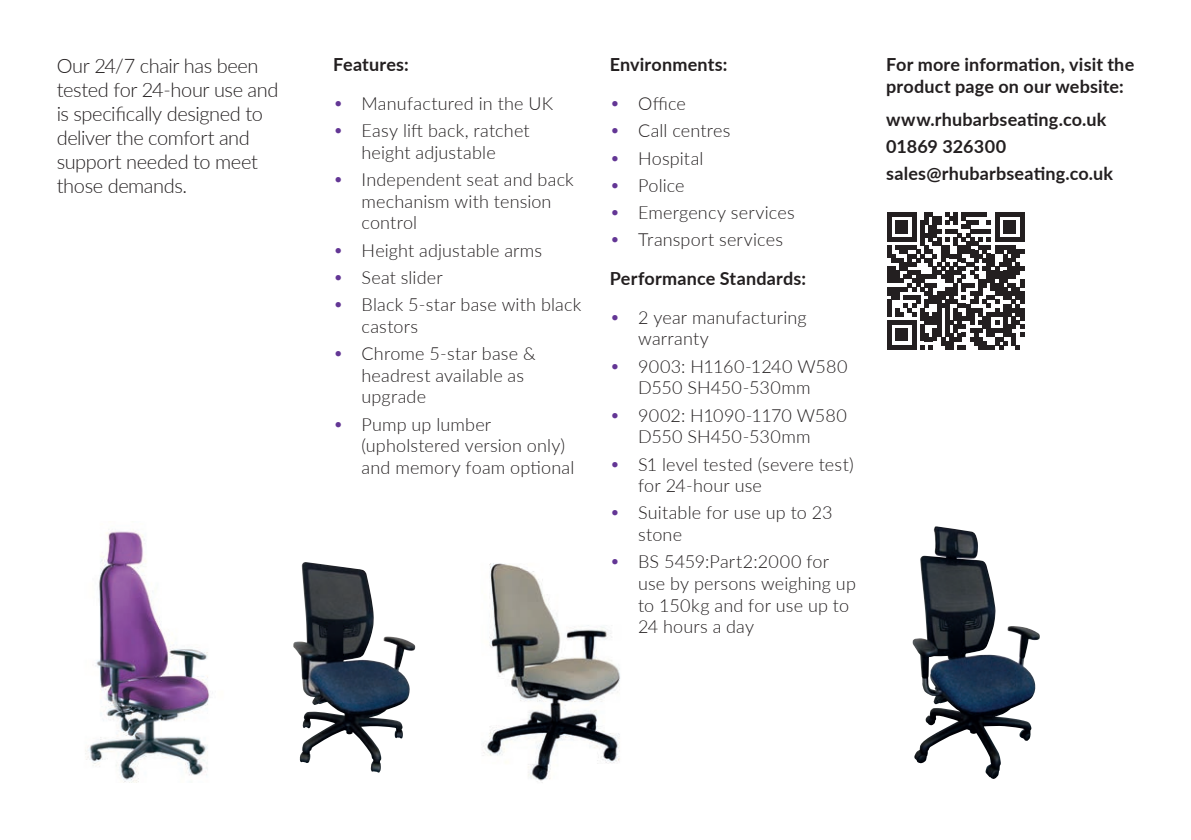
<style>
.page{position:relative;width:1191px;height:840px;background:#fff}
.page>*{position:absolute;margin:0;border:0;box-sizing:border-box;transform-origin:0 0}
.t1{font:300 20px/24px "Lato";letter-spacing:-.02em;color:#231f20}
.t2{font:300 18px/27.2px "Lato";letter-spacing:.01em;color:#231f20}
.t3{font:700 18px/38.6px "Lato";letter-spacing:.01em;color:#231f20}
.s1{font-weight:700}
.s2{color:#633695}
.s3{font-weight:300;color:#633695}
.s4{font-weight:300}
</style>
<div class="page">
<img style="left:85px;top:531px;width:125px;height:251px">
<img style="left:293px;top:563px;width:86px;height:209px">
<img style="left:482px;top:563px;width:138px;height:218px">
<img style="left:912px;top:526px;width:112px;height:252px">
<svg style="left:887px;top:212px;width:137px;height:137px"></svg>
<p class="t1" style="left:57px;top:53px;width:223px">Our 24/7 chair has been tested for 24-hour use and is specifically designed to deliver the comfort and support needed to meet those demands.</p>
<p class="t2" style="left:333px;top:45px;width:221px;line-height:38.6px"><span class="s1">Features:<br></span><span class="s2">Ҍ</span> Manufactured in the UK</p>
<p class="t2" style="left:333px;top:119px;width:198px;line-height:21.6px;text-align:center"><span class="s2">Ҍ</span> Easy lift back, ratchet height adjustable</p>
<p class="t2" style="left:361px;top:168px;width:214px;line-height:21.6px;text-indent:-28px"><span class="s2">Ҍ</span> Independent seat and back mechanism with tension control</p>
<p class="t2" style="left:333px;top:236px;width:250px"><span class="s2">Ҍ</span> Height adjustable arms<br><span class="s2">Ҍ</span> Seat slider<br><span class="s2">Ҍ</span> Black 5-star base with black</p>
<p class="t2" style="left:333px;top:312px;width:204px;text-indent:28px">castors<br><span class="s2">Ҍ</span> Chrome 5-star base &amp;</p>
<p class="t2" style="left:361px;top:363px;width:164px;line-height:21.6px">headrest available as upgrade</p>
<p class="t2" style="left:361px;top:412px;width:214px;line-height:21.6px;text-indent:-28px"><span class="s2">Ҍ</span> Pump up lumber (upholstered version only) and memory foam optional</p>
<p class="t3" style="left:609px;top:45px;width:119px">Environments:<br><span class="s3">Ҍ</span> <span class="s4">Office</span></p>
<p class="t2" style="left:609px;top:116px;width:187px"><span class="s2">Ҍ</span> Call centres<br><span class="s2">Ҍ</span> Hospital<br><span class="s2">Ҍ</span> Police<br><span class="s2">Ҍ</span> Emergency services<br><span class="s2">Ҍ</span> Transport services</p>
<p class="t3" style="left:609px;top:258px;width:198px">Performance Standards:<br><span class="s3">Ҍ</span> <span class="s4">2 year manufacturing</span></p>
<p class="t2" style="left:609px;top:324px;width:239px;text-indent:28px">warranty<br><span class="s2">Ҍ</span> 9003: H1160-1240 W580</p>
<p class="t2" style="left:609px;top:373px;width:239px;text-align:center">D550 SH450-530mm<br><span class="s2">Ҍ</span> 9002: H1090-1170 W580</p>
<p class="t2" style="left:609px;top:422px;width:245px;text-indent:28px">D550 SH450-530mm<br><span class="s2">Ҍ</span> S1 level tested (severe test)</p>
<p class="t2" style="left:609px;top:471px;width:224px;text-indent:28px">for 24-hour use<br><span class="s2">Ҍ</span> Suitable for use up to 23</p>
<p class="t2" style="left:609px;top:520px;width:221px;text-indent:28px">stone<br><span class="s2">Ҍ</span> BS 5459:Part2:2000 for</p>
<p class="t2" style="left:638px;top:571px;width:219px;line-height:21.6px">use by persons weighing up to 150kg and for use up to<br>24 hours a day</p>
<p class="t3" style="left:886px;top:53px;width:250px;line-height:21.6px">For more information, visit the product page on our website:</p>
<p class="t3" style="left:886px;top:105px;width:228px;line-height:27.2px">www.rhubarbseating.co.uk<br>01869 326300 sales@rhubarbseating.co.uk</p>
</div>
